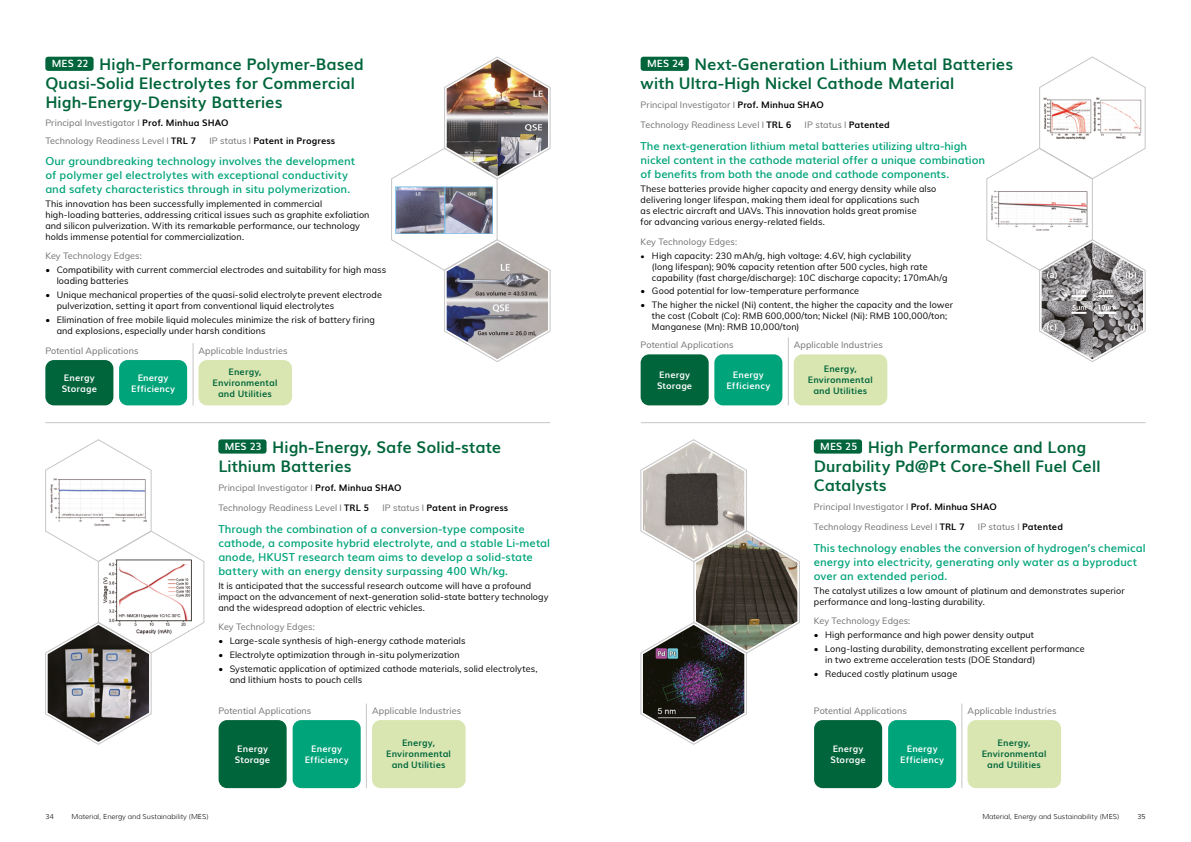
<style>
.page{position:relative;width:1191px;height:842px;background:#fff}
.page>*{position:absolute;margin:0;border:0;box-sizing:border-box;transform-origin:0 0}
.t1{font:700 16px/19px "Muli";letter-spacing:.005em;color:#00653b}
.t2{font:600 11px/14px "Muli";color:#00a47a}
.t3{font:700 10px "Muli";letter-spacing:.005em;color:#fff}
.t4{font:9px/11px "Muli";letter-spacing:.01em;color:#000}
.t5{font:9px/19.5px "Muli";letter-spacing:.01em;color:#6f6f6f}
.t6{font:700 9px/11px "Muli";letter-spacing:.02em;color:#00653b;text-align:center}
.t7{font:700 9px/11px "Muli";letter-spacing:.02em;color:#fff}
.t8{font:700 9px "Muli";letter-spacing:.015em;color:#000}
.t9{font:300 7px "Muli";color:#000}
.s1{font-weight:700;color:#000}
.s2{font-weight:400;color:#6f6f6f}
.s3{font-size:8px}
</style>
<div class="page">
<hr style="left:45px;top:422px;width:505px;height:1px;background:#c6c6c6">
<hr style="left:641px;top:422px;width:504px;height:1px;background:#c6c6c6">
<div style="left:45px;top:360px;width:68px;height:45px;background:#00653b;border-radius:9px"></div>
<div style="left:119px;top:360px;width:68px;height:45px;background:#00a47a;border-radius:9px"></div>
<div style="left:198px;top:360px;width:94px;height:45px;background:#d9e6b1;border-radius:9px"></div>
<hr style="left:193px;top:343px;width:1px;height:62px;background:#c6c6c6">
<div style="left:45px;top:57px;width:49px;height:14px;background:#00653b;border-radius:3px"></div>
<svg style="left:391px;top:56px;width:160px;height:306px"></svg>
<img style="left:395px;top:187px;width:98px;height:47px">
<div style="left:219px;top:720px;width:68px;height:68px;background:#00653b;border-radius:9px"></div>
<div style="left:293px;top:720px;width:68px;height:68px;background:#00a47a;border-radius:9px"></div>
<div style="left:372px;top:720px;width:93px;height:68px;background:#d9e6b1;border-radius:9px"></div>
<hr style="left:366px;top:703px;width:1px;height:85px;background:#c6c6c6">
<div style="left:218px;top:439px;width:48px;height:15px;background:#00653b;border-radius:3px"></div>
<svg style="left:45px;top:439px;width:160px;height:306px"></svg>
<img style="left:100px;top:554px;width:95px;height:81px">
<div style="left:640px;top:354px;width:68px;height:51px;background:#00653b;border-radius:9px"></div>
<div style="left:714px;top:354px;width:68px;height:51px;background:#00a47a;border-radius:9px"></div>
<div style="left:793px;top:354px;width:94px;height:51px;background:#d9e6b1;border-radius:9px"></div>
<hr style="left:788px;top:337px;width:1px;height:68px;background:#c6c6c6">
<div style="left:640px;top:57px;width:49px;height:14px;background:#00653b;border-radius:3px"></div>
<svg style="left:986px;top:56px;width:159px;height:306px"></svg>
<img style="left:990px;top:190px;width:99px;height:42px">
<div style="left:814px;top:720px;width:68px;height:68px;background:#00653b;border-radius:9px"></div>
<div style="left:888px;top:720px;width:68px;height:68px;background:#00a47a;border-radius:9px"></div>
<div style="left:967px;top:720px;width:94px;height:68px;background:#d9e6b1;border-radius:9px"></div>
<hr style="left:961px;top:703px;width:1px;height:85px;background:#c6c6c6">
<div style="left:814px;top:439px;width:48px;height:15px;background:#00653b;border-radius:3px"></div>
<svg style="left:640px;top:439px;width:160px;height:306px"></svg>
<img style="left:643px;top:625px;width:101px;height:117px">
<h1 class="t1" style="left:45px;top:54px;width:320px;text-indent:54px">High-Performance Polymer-Based<br>Quasi-Solid Electrolytes for Commercial<br>High-Energy-Density Batteries</h1>
<p class="t5" style="left:45px;top:113px;width:184px;line-height:18.1px">Principal Investigator I <span class="s1">Prof. Minhua SHAO<br></span>Technology Readiness Level I <span class="s1">TRL 7</span></p>
<p class="t3" style="left:52px;top:56px;width:38px">MES 22</p>
<p class="t8" style="left:209px;top:134px;width:127px"><span class="s2">IP status I</span> Patent in Progress</p>
<p class="t2" style="left:45px;top:153px;width:311px">Our groundbreaking technology involves the development of polymer gel electrolytes with exceptional conductivity and safety characteristics through in situ polymerization.</p>
<p class="t4" style="left:45px;top:198px;width:326px">This innovation has been successfully implemented in commercial high-loading batteries, addressing critical issues such as graphite exfoliation and silicon pulverization. With its remarkable performance, our technology holds immense potential for commercialization.</p>
<p class="t5" style="left:45px;top:246px;width:98px">Key Technology Edges:</p>
<p class="t4" style="left:57px;top:264px;width:331px;text-indent:-11px">• Compatibility with current commercial electrodes and suitability for high mass loading batteries</p>
<p class="t4" style="left:57px;top:289px;width:327px;text-indent:-11px">• Unique mechanical properties of the quasi-solid electrolyte prevent electrode pulverization, setting it apart from conventional liquid electrolytes</p>
<p class="t4" style="left:57px;top:314px;width:320px;text-indent:-11px">• Elimination of free mobile liquid molecules minimize the risk of battery firing and explosions, especially under harsh conditions</p>
<p class="t5" style="left:45px;top:340px;width:95px">Potential Applications</p>
<p class="t5" style="left:198px;top:340px;width:91px">Applicable Industries</p>
<p class="t7" style="left:62px;top:371px;width:37px">Energy<br>Storage</p>
<p class="t7" style="left:131px;top:371px;width:45px;text-align:center">Energy<br>Efficiency</p>
<p class="t6" style="left:213px;top:366px;width:66px">Energy,<br>Environmental and Utilities</p>
<h1 class="t1" style="left:218px;top:436px;width:284px;text-indent:54px">High-Energy, Safe Solid-state<br>Lithium Batteries</h1>
<p class="t5" style="left:218px;top:478px;width:184px">Principal Investigator I <span class="s1">Prof. Minhua SHAO<br></span>Technology Readiness Level I <span class="s1">TRL 5</span></p>
<p class="t3" style="left:225px;top:438px;width:39px">MES 23</p>
<p class="t8" style="left:382px;top:500px;width:127px"><span class="s2">IP status I</span> Patent in Progress</p>
<p class="t2" style="left:218px;top:521px;width:333px">Through the combination of a conversion-type composite cathode, a composite hybrid electrolyte, and a stable Li-metal anode, HKUST research team aims to develop a solid-state battery with an energy density surpassing 400 Wh/kg.</p>
<p class="t4" style="left:218px;top:580px;width:332px">It is anticipated that the successful research outcome will have a profound impact on the advancement of next-generation solid-state battery technology and the widespread adoption of electric vehicles.</p>
<p class="t5" style="left:218px;top:617px;width:98px">Key Technology Edges:</p>
<p class="t4" style="left:218px;top:635px;width:249px">• Large-scale synthesis of high-energy cathode materials</p>
<p class="t4" style="left:218px;top:649px;width:243px">• Electrolyte optimization through in-situ polymerization</p>
<p class="t4" style="left:230px;top:663px;width:309px;text-indent:-11px">• Systematic application of optimized cathode materials, solid electrolytes, and lithium hosts to pouch cells</p>
<p class="t5" style="left:218px;top:701px;width:95px">Potential Applications</p>
<p class="t5" style="left:372px;top:701px;width:91px">Applicable Industries</p>
<p class="t7" style="left:235px;top:742px;width:37px">Energy<br>Storage</p>
<p class="t7" style="left:305px;top:742px;width:45px;text-align:center">Energy<br>Efficiency</p>
<p class="t6" style="left:386px;top:737px;width:66px">Energy,<br>Environmental and Utilities</p>
<h1 class="t1" style="left:640px;top:54px;width:374px;text-indent:54px">Next-Generation Lithium Metal Batteries with Ultra-High Nickel Cathode Material</h1>
<p class="t5" style="left:640px;top:95px;width:184px">Principal Investigator I <span class="s1">Prof. Minhua SHAO<br></span>Technology Readiness Level I <span class="s1">TRL 6</span></p>
<p class="t3" style="left:647px;top:56px;width:38px">MES 24</p>
<p class="t5" style="left:804px;top:114px;width:87px">IP status I <span class="s1">Patented</span></p>
<p class="t2" style="left:640px;top:139px;width:346px">The next-generation lithium metal batteries utilizing ultra-high nickel content in the cathode material offer a unique combination of benefits from both the anode and cathode components.</p>
<p class="t4" style="left:640px;top:183px;width:297px">These batteries provide higher capacity and energy density while also delivering longer lifespan, making them ideal for applications such<br>as electric aircraft and UAVs. This innovation holds great promise<br>for advancing various energy-related fields.</p>
<p class="t5" style="left:640px;top:231px;width:98px">Key Technology Edges:</p>
<p class="t4" style="left:652px;top:249px;width:297px;text-indent:-11px"><span class="s3">•</span> High capacity: 230 mAh/g, high voltage: 4.6V, high cyclability<br>(long lifespan); 90% capacity retention after 500 cycles, high rate capability (fast charge/discharge): 10C discharge capacity; 170mAh/g</p>
<p class="t4" style="left:640px;top:285px;width:220px">• Good potential for low-temperature performance</p>
<p class="t4" style="left:652px;top:299px;width:302px;text-indent:-11px">• The higher the nickel (Ni) content, the higher the capacity and the lower the cost (Cobalt (Co): RMB 600,000/ton; Nickel (Ni): RMB 100,000/ton;<br>Manganese (Mn): RMB 10,000/ton)</p>
<p class="t5" style="left:640px;top:335px;width:95px">Potential Applications</p>
<p class="t5" style="left:793px;top:335px;width:91px">Applicable Industries</p>
<p class="t7" style="left:657px;top:368px;width:37px">Energy<br>Storage</p>
<p class="t7" style="left:726px;top:368px;width:45px;text-align:center">Energy<br>Efficiency</p>
<p class="t6" style="left:808px;top:363px;width:66px">Energy,<br>Environmental and Utilities</p>
<h1 class="t1" style="left:814px;top:436px;width:288px;text-indent:54px">High Performance and Long<br>Durability Pd@Pt Core-Shell Fuel Cell<br>Catalysts</h1>
<p class="t5" style="left:814px;top:497px;width:184px">Principal Investigator I <span class="s1">Prof. Minhua SHAO<br></span>Technology Readiness Level I <span class="s1">TRL 7</span></p>
<p class="t3" style="left:820px;top:438px;width:39px">MES 25</p>
<p class="t5" style="left:977px;top:516px;width:87px">IP status I <span class="s1">Patented</span></p>
<p class="t2" style="left:814px;top:540px;width:333px">This technology enables the conversion of hydrogen’s chemical energy into electricity, generating only water as a byproduct over an extended period.</p>
<p class="t4" style="left:814px;top:585px;width:312px">The catalyst utilizes a low amount of platinum and demonstrates superior performance and long-lasting durability.</p>
<p class="t5" style="left:814px;top:611px;width:98px">Key Technology Edges:</p>
<p class="t4" style="left:814px;top:629px;width:222px">• High performance and high power density output</p>
<p class="t4" style="left:825px;top:643px;width:261px;text-indent:-11px">• Long-lasting durability, demonstrating excellent performance in two extreme acceleration tests (DOE Standard)</p>
<p class="t4" style="left:814px;top:668px;width:145px">• Reduced costly platinum usage</p>
<p class="t5" style="left:814px;top:701px;width:95px">Potential Applications</p>
<p class="t5" style="left:967px;top:701px;width:91px">Applicable Industries</p>
<p class="t7" style="left:830px;top:742px;width:37px">Energy<br>Storage</p>
<p class="t7" style="left:900px;top:742px;width:45px;text-align:center">Energy<br>Efficiency</p>
<p class="t6" style="left:981px;top:737px;width:66px">Energy,<br>Environmental and Utilities</p>
<p class="t9" style="left:45px;top:812px;width:10px">34</p>
<p class="t9" style="left:72px;top:812px;width:138px">Material, Energy and Sustainability (MES)</p>
<p class="t9" style="left:982px;top:812px;width:138px">Material, Energy and Sustainability (MES)</p>
<p class="t9" style="left:1137px;top:812px;width:10px">35</p>
</div>
